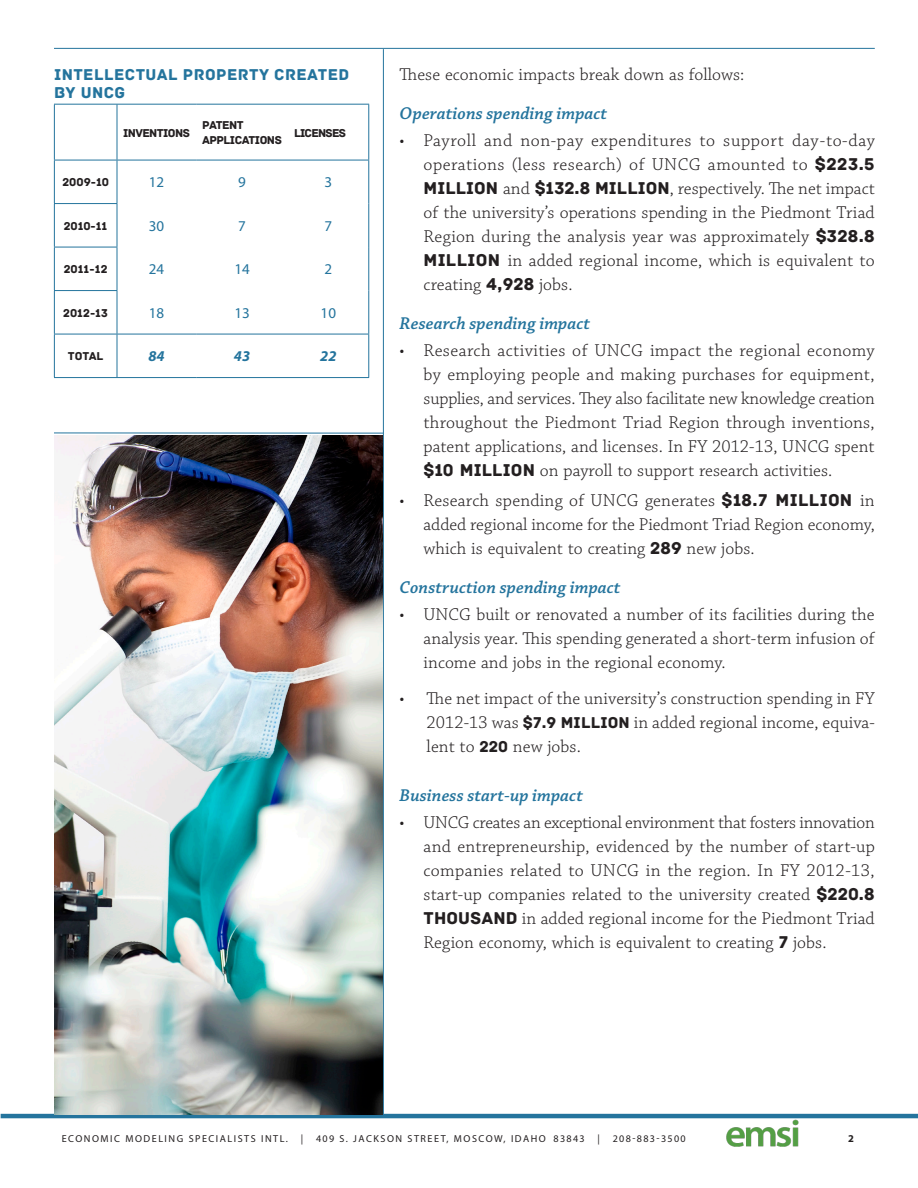
<style>
.page{position:relative;width:918px;height:1188px;background:#fff}
.page>*{position:absolute;margin:0;border:0;box-sizing:border-box;transform-origin:0 0}
.t1{font:300 18px/24px "Chaparral Pro";letter-spacing:.005em;color:#231f20;text-align:justify}
.Heading_3{font:italic 600 18px "Chaparral Pro";letter-spacing:.005em;color:#24749d}
.Table_Title_no_line{font:16.5px/18px "Archive";letter-spacing:.025em;color:#24749d}
.side_text{font:15px "Myriad Pro";letter-spacing:.005em;color:#24749d}
.side_text-2{font:italic 700 15px "Myriad Pro";color:#24749d}
.side_text-3{font:12px/15px "Archive";letter-spacing:-.045em;color:#231f20}
.side_text-4{font:12px "Archive";letter-spacing:-.07em;color:#231f20}
.t2{font:700 10.5px "Myriad Pro";color:#231f20}
.t3{font:10.2px "Myriad Pro";letter-spacing:.15em;color:#231f20}
.t4{font:10.2px "Myriad Pro";letter-spacing:.13em;color:#231f20}
.s1{font-family:"Archive";font-weight:400}
.s2{font-family:"Archive";font-weight:400;font-size:16.5px}
</style>
<div class="page">
<img style="left:726px;top:1120px;width:73px;height:27px">
<hr style="left:1px;top:1114px;width:917px;height:4px;background:#24749d">
<hr style="left:54px;top:48px;width:821px;height:1px;background:#24749d">
<hr style="left:383px;top:49px;width:1px;height:1067px;background:#24749d">
<hr style="left:54px;top:104px;width:63px;height:1px;background:#24749d">
<hr style="left:54px;top:105px;width:1px;height:55px;background:#24749d">
<hr style="left:117px;top:104px;width:79px;height:1px;background:#24749d">
<hr style="left:117px;top:105px;width:1px;height:55px;background:#24749d">
<hr style="left:288px;top:104px;width:81px;height:1px;background:#24749d">
<hr style="left:368px;top:105px;width:1px;height:55px;background:#24749d">
<hr style="left:54px;top:160px;width:63px;height:1px;background:#24749d">
<hr style="left:54px;top:160px;width:1px;height:43px;background:#24749d">
<hr style="left:54px;top:203px;width:63px;height:1px;background:#24749d">
<hr style="left:54px;top:204px;width:1px;height:43px;background:#24749d">
<hr style="left:54px;top:247px;width:63px;height:1px;background:#24749d">
<hr style="left:54px;top:247px;width:1px;height:43px;background:#24749d">
<hr style="left:54px;top:290px;width:63px;height:1px;background:#24749d">
<hr style="left:54px;top:291px;width:1px;height:43px;background:#24749d">
<hr style="left:54px;top:334px;width:63px;height:1px;background:#24749d">
<hr style="left:54px;top:334px;width:1px;height:43px;background:#24749d">
<hr style="left:54px;top:377px;width:63px;height:1px;background:#24749d">
<hr style="left:117px;top:160px;width:79px;height:1px;background:#24749d">
<hr style="left:117px;top:160px;width:1px;height:43px;background:#24749d">
<hr style="left:288px;top:160px;width:81px;height:1px;background:#24749d">
<hr style="left:368px;top:160px;width:1px;height:44px;background:#24749d">
<hr style="left:117px;top:204px;width:1px;height:43px;background:#24749d">
<hr style="left:368px;top:204px;width:1px;height:43px;background:#24749d">
<hr style="left:117px;top:247px;width:1px;height:43px;background:#24749d">
<hr style="left:368px;top:247px;width:1px;height:44px;background:#24749d">
<hr style="left:117px;top:291px;width:1px;height:43px;background:#24749d">
<hr style="left:368px;top:291px;width:1px;height:43px;background:#24749d">
<hr style="left:117px;top:334px;width:79px;height:1px;background:#24749d">
<hr style="left:117px;top:334px;width:1px;height:43px;background:#24749d">
<hr style="left:288px;top:334px;width:81px;height:1px;background:#24749d">
<hr style="left:368px;top:334px;width:1px;height:43px;background:#24749d">
<hr style="left:117px;top:377px;width:79px;height:1px;background:#24749d">
<hr style="left:288px;top:377px;width:81px;height:1px;background:#24749d">
<hr style="left:196px;top:104px;width:92px;height:1px;background:#24749d">
<hr style="left:196px;top:160px;width:92px;height:1px;background:#24749d">
<hr style="left:196px;top:334px;width:92px;height:1px;background:#24749d">
<hr style="left:196px;top:377px;width:92px;height:1px;background:#24749d">
<hr style="left:54px;top:433px;width:329px;height:1px;background:#24749d">
<img style="left:55px;top:436px;width:327px;height:678px">
<p class="Table_Title_no_line" style="left:54px;top:66px;width:297px">INTELLECTUAL PROPERTY CREATED<br>BY UNCG</p>
<p class="side_text-3" style="left:123px;top:125px;width:69px">INVENTIONS</p>
<p class="side_text-3" style="left:202px;top:118px;width:81px">PATENT<br>APPLICATIONS</p>
<p class="side_text-4" style="left:294px;top:126px;width:54px">LICENSES</p>
<p class="side_text-3" style="left:62px;top:175px;width:48px">2009-10</p>
<p class="side_text" style="left:149px;top:173px;width:17px">12</p>
<p class="side_text" style="left:238px;top:173px;width:9px">9</p>
<p class="side_text" style="left:325px;top:173px;width:9px">3</p>
<p class="side_text-3" style="left:64px;top:219px;width:45px">2010-11</p>
<p class="side_text" style="left:149px;top:217px;width:17px">30</p>
<p class="side_text" style="left:238px;top:217px;width:9px">7</p>
<p class="side_text" style="left:325px;top:217px;width:9px">7</p>
<p class="side_text-3" style="left:64px;top:262px;width:45px">2011-12</p>
<p class="side_text" style="left:149px;top:260px;width:17px">24</p>
<p class="side_text" style="left:234px;top:260px;width:17px">14</p>
<p class="side_text" style="left:325px;top:260px;width:9px">2</p>
<p class="side_text-3" style="left:63px;top:306px;width:46px">2012-13</p>
<p class="side_text" style="left:149px;top:304px;width:17px">18</p>
<p class="side_text" style="left:234px;top:304px;width:17px">13</p>
<p class="side_text" style="left:321px;top:304px;width:17px">10</p>
<p class="side_text-3" style="left:68px;top:349px;width:37px">TOTAL</p>
<p class="side_text-2" style="left:148px;top:347px;width:18px">84</p>
<p class="side_text-2" style="left:234px;top:347px;width:18px">43</p>
<p class="side_text-2" style="left:320px;top:347px;width:18px">22</p>
<p class="t1" style="left:400px;top:63px;width:346px">These economic impacts break down as follows:</p>
<p class="Heading_3" style="left:400px;top:103px;width:209px">Operations spending impact</p>
<p class="t1" style="left:424px;top:129px;width:453px;text-indent:-24px">• Payroll and non-pay expenditures to support day-to-day operations (less research) of UNCG amounted to <span class="s1">$223.5<br>MILLION</span> and <span class="s1">$132.8 MILLION</span>, respectively. The net impact of the university’s operations spending in the Piedmont Triad Region during the analysis year was approximately <span class="s1">$328.8<br>MILLION</span> in added regional income, which is equivalent to creating <span class="s1">4,928</span> jobs.</p>
<p class="Heading_3" style="left:400px;top:313px;width:192px">Research spending impact</p>
<p class="t1" style="left:424px;top:339px;width:453px;text-indent:-24px">• Research activities of UNCG impact the regional economy by employing people and making purchases for equipment, supplies, and services. They also facilitate new knowledge creation throughout the Piedmont Triad Region through inventions, patent applications, and licenses. In FY 2012-13, UNCG spent <span class="s1">$10 MILLION</span> on payroll to support research activities.</p>
<p class="t1" style="left:424px;top:489px;width:453px;text-indent:-24px">• Research spending of UNCG generates <span class="s1">$18.7 MILLION</span> in added regional income for the Piedmont Triad Region economy, which is equivalent to creating <span class="s1">289</span> new jobs.</p>
<p class="Heading_3" style="left:400px;top:577px;width:223px">Construction spending impact</p>
<p class="t1" style="left:424px;top:603px;width:453px;text-indent:-24px">• UNCG built or renovated a number of its facilities during the analysis year. This spending generated a short-term infusion of income and jobs in the regional economy.</p>
<p class="t1" style="left:427px;top:687px;width:450px;text-indent:-27px">• The net impact of the university’s construction spending in FY 2012-13 was <span class="s2">$7.9 MILLION</span> in added regional income, equiva&shy;lent to <span class="s2">220</span> new jobs.</p>
<p class="Heading_3" style="left:400px;top:785px;width:185px">Business start-up impact</p>
<p class="t1" style="left:424px;top:811px;width:453px;text-indent:-24px">• UNCG creates an exceptional environment that fosters innovation and entrepreneurship, evidenced by the number of start-up companies related to UNCG in the region. In FY 2012-13, start-up companies related to the university created <span class="s1">$220.8<br>THOUSAND</span> in added regional income for the Piedmont Triad Region economy, which is equivalent to creating <span class="s1">7</span> jobs.</p>
<p class="t3" style="left:62px;top:1133px;width:228px">ECONOMIC MODELING SPECIALISTS INTL.</p>
<p class="t3" style="left:301px;top:1133px;width:4px">|</p>
<p class="t3" style="left:316px;top:1133px;width:270px">409 S. JACKSON STREET, MOSCOW, IDAHO 83843</p>
<p class="t3" style="left:598px;top:1133px;width:4px">|</p>
<p class="t4" style="left:613px;top:1133px;width:74px">208-883-3500</p>
<p class="t2" style="left:848px;top:1132px;width:7px">2</p>
</div>
